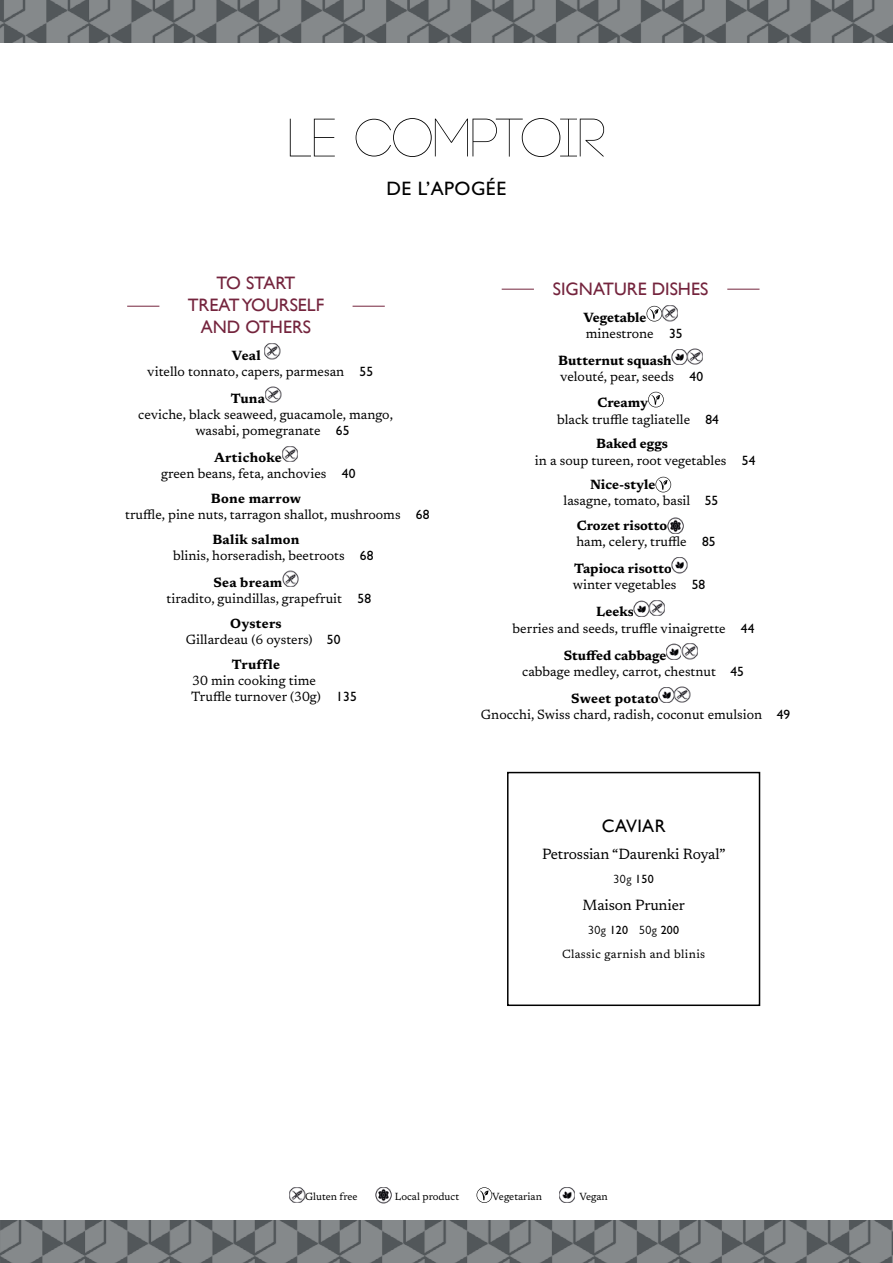
<style>
.page{position:relative;width:893px;height:1263px;background:#fff}
.page>*{position:absolute;margin:0;border:0;box-sizing:border-box;transform-origin:0 0}
.t1{font:300 54px "Code";letter-spacing:-.01em;color:#000}
.t2{font:500 19.5px "Gill Sans MT Pro";letter-spacing:.02em;color:#000}
.t3{font:18px/21.6px "Gill Sans";color:#74243d;text-align:center}
.t4{font:18px "Gill Sans";letter-spacing:.02em;color:#000}
.t5{font:15px "Newsreader";letter-spacing:-.01em;color:#000}
.t6{font:13.5px/16.2px "Newsreader";color:#000}
.t7{font:700 13.5px "Newsreader";letter-spacing:.02em;color:#000}
.t8{font:12px "Newsreader";letter-spacing:.03em;color:#000}
.t9{font:12px "Gill Sans MT Pro";letter-spacing:.03em;color:#000}
.t10{font:10.5px "Newsreader";color:#000}
.s1{font-weight:700}
.s2{font-family:"Gill Sans MT Pro";font-weight:500}
.s3{font-weight:500}
</style>
<div class="page">
<img style="left:0;top:0;width:893px;height:43px">
<img style="left:0;top:1220px;width:893px;height:43px">
<hr style="left:502px;top:289px;width:32px;height:1px;background:#74243d">
<hr style="left:727px;top:289px;width:32px;height:1px;background:#74243d">
<svg style="left:646px;top:306px;width:16px;height:15px"></svg>
<img style="left:662px;top:305px;width:16px;height:16px">
<img style="left:672px;top:349px;width:31px;height:16px">
<svg style="left:648px;top:392px;width:16px;height:15px"></svg>
<svg style="left:655px;top:477px;width:16px;height:15px"></svg>
<img style="left:667px;top:518px;width:17px;height:15px">
<img style="left:672px;top:557px;width:15px;height:16px">
<img style="left:634px;top:600px;width:31px;height:16px">
<img style="left:666px;top:643px;width:31px;height:16px">
<img style="left:659px;top:687px;width:31px;height:16px">
<hr style="left:127px;top:306px;width:32px;height:1px;background:#74243d">
<hr style="left:353px;top:306px;width:32px;height:1px;background:#74243d">
<img style="left:264px;top:343px;width:16px;height:16px">
<img style="left:265px;top:387px;width:16px;height:15px">
<img style="left:282px;top:446px;width:16px;height:16px">
<img style="left:283px;top:571px;width:15px;height:16px">
<div style="left:507px;top:772px;width:253px;height:234px;border:2px solid #000"></div>
<img style="left:289px;top:1187px;width:16px;height:16px">
<img style="left:375px;top:1187px;width:17px;height:16px">
<svg style="left:477px;top:1187px;width:15px;height:16px"></svg>
<img style="left:559px;top:1187px;width:16px;height:16px">
<h1 class="t1" style="left:287px;top:111px;width:320px">LE COMPTOIR</h1>
<h2 class="t2" style="left:386px;top:177px;width:122px">DE L’APOGÉE</h2>
<h3 class="t3" style="left:188px;top:273px;width:138px">TO START<br>TREAT YOURSELF<br>AND OTHERS</h3>
<p class="t6" style="left:147px;top:346px;width:228px;text-indent:85px"><span class="s1">Veal<br></span>vitello tonnato, capers, parmesan <span class="s2">55</span></p>
<p class="t7" style="left:231px;top:389px;width:36px">Tuna</p>
<p class="t6" style="left:195px;top:405px;width:199px;text-indent:-57px">ceviche, black seaweed, guacamole, mango, wasabi, pomegranate <span class="s2">65</span></p>
<p class="t6" style="left:161px;top:449px;width:196px;text-indent:53px"><span class="s1">Artichoke<br></span>green beans, feta, anchovies <span class="s2">40</span></p>
<p class="t6" style="left:125px;top:490px;width:306px;text-indent:86px"><span class="s1">Bone marrow<br></span>truffle, pine nuts, tarragon shallot, mushrooms <span class="s2">68</span></p>
<p class="t6" style="left:173px;top:530px;width:202px;text-indent:39px"><span class="s1">Balik salmon<br></span>blinis, horseradish, beetroots <span class="s2">68</span></p>
<p class="t6" style="left:167px;top:574px;width:206px;text-indent:47px"><span class="s1">Sea bream<br></span>tiradito, guindillas, grapefruit <span class="s2">58</span></p>
<p class="t6" style="left:186px;top:614px;width:156px;text-indent:44px"><span class="s1">Oysters<br></span>Gillardeau (6 oysters) <span class="s2">50</span></p>
<p class="t7" style="left:232px;top:655px;width:50px">Truffle</p>
<p class="t6" style="left:191px;top:672px;width:167px">30 min cooking time<br>Truffle turnover (30g) <span class="s2">135</span></p>
<h3 class="t3" style="left:553px;top:278px;width:157px">SIGNATURE DISHES</h3>
<p class="t6" style="left:583px;top:308px;width:101px"><span class="s1">Vegetable </span>minestrone <span class="s2">35</span></p>
<p class="t6" style="left:558px;top:351px;width:146px"><span class="s1">Butternut squash </span>velouté, pear, seeds <span class="s2">40</span></p>
<p class="t6" style="left:557px;top:394px;width:163px;text-indent:40px"><span class="s1">Creamy<br></span>black truffle tagliatelle <span class="s2">84</span></p>
<p class="t6" style="left:535px;top:435px;width:222px;text-indent:61px"><span class="s1">Baked eggs<br></span>in a soup tureen, root vegetables <span class="s2">54</span></p>
<p class="t6" style="left:564px;top:476px;width:156px;text-indent:26px"><span class="s1">Nice-style<br></span>lasagne, tomato, basil <span class="s2">55</span></p>
<p class="t6" style="left:576px;top:517px;width:141px"><span class="s1">Crozet risotto<br></span>ham, celery, truffle <span class="s2">85</span></p>
<p class="t6" style="left:573px;top:560px;width:134px"><span class="s1">Tapioca risotto </span>winter vegetables <span class="s2">58</span></p>
<p class="t6" style="left:513px;top:603px;width:243px;text-indent:84px"><span class="s1">Leeks<br></span>berries and seeds, truffle vinaigrette <span class="s2">44</span></p>
<p class="t6" style="left:522px;top:646px;width:223px;text-indent:42px"><span class="s1">Stuffed cabbage<br></span>cabbage medley, carrot, chestnut <span class="s2">45</span></p>
<p class="t6" style="left:481px;top:689px;width:311px;text-indent:90px"><span class="s1">Sweet potato<br></span>Gnocchi, Swiss chard, radish, coconut emulsion <span class="s2">49</span></p>
<h3 class="t4" style="left:602px;top:816px;width:65px">CAVIAR</h3>
<p class="t5" style="left:542px;top:843px;width:185px">Petrossian “Daurenki Royal”</p>
<p class="t9" style="left:614px;top:872px;width:42px">30g <span class="s3">150</span></p>
<p class="t5" style="left:583px;top:894px;width:104px">Maison Prunier</p>
<p class="t9" style="left:588px;top:923px;width:93px">30g <span class="s3">120</span> 50g <span class="s3">200</span></p>
<p class="t8" style="left:562px;top:945px;width:145px">Classic garnish and blinis</p>
<p class="t10" style="left:305px;top:1189px;width:54px">Gluten free</p>
<p class="t10" style="left:395px;top:1189px;width:66px">Local product</p>
<p class="t10" style="left:492px;top:1189px;width:51px">Vegetarian</p>
<p class="t10" style="left:579px;top:1189px;width:30px">Vegan</p>
</div>
